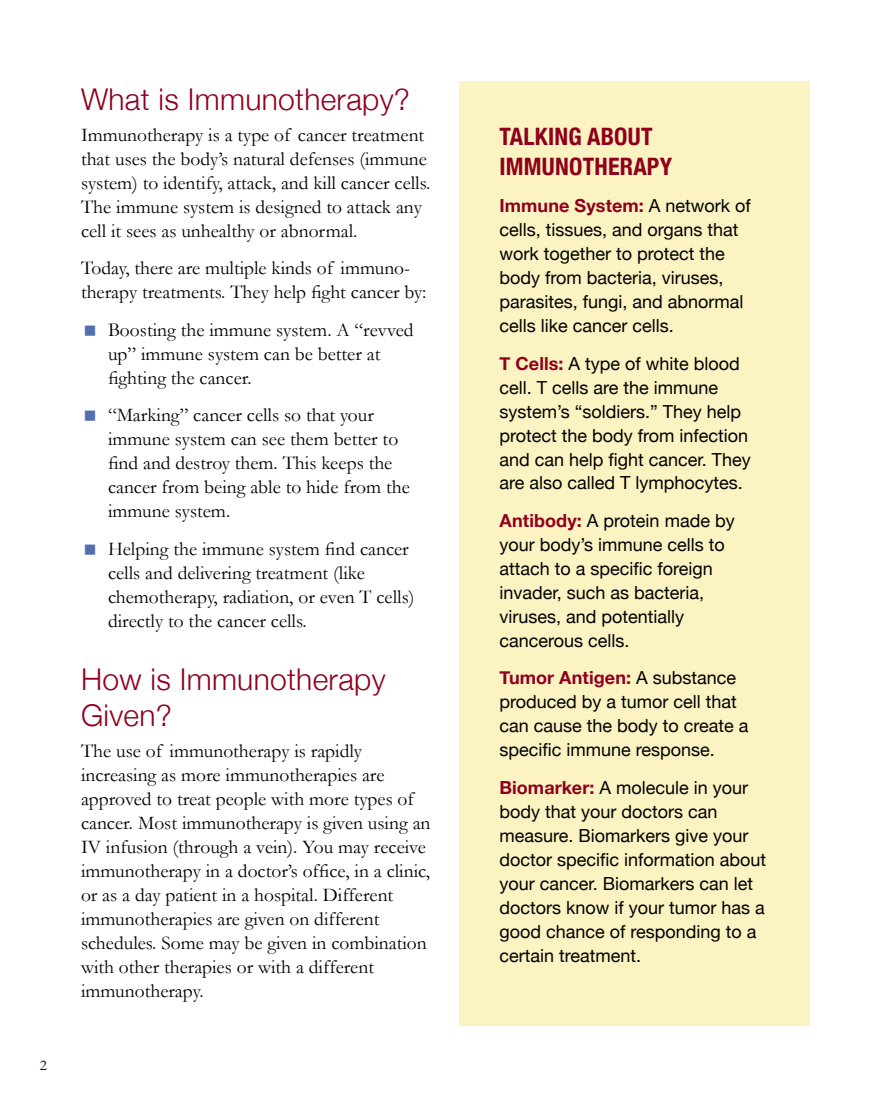
<style>
.page{position:relative;width:891px;height:1107px;background:#fff}
.page>*{position:absolute;margin:0;border:0;box-sizing:border-box;transform-origin:0 0}
.t1{font:300 30px/36px "Helvetica Neue";letter-spacing:.01em;color:#8f001d}
.t2{font:700 condensed 24px/30px "Helvetica Neue";letter-spacing:.01em;color:#8f001d}
.t3{font:19.5px/24px "Garamond";color:#000}
.t4{font:18px/24px "Helvetica Neue";color:#000}
.t5{font:15px "Garamond";color:#000}
.s1{font-weight:700;color:#8f001d}
</style>
<div class="page">
<div style="left:459px;top:81px;width:351px;height:945px;background:#fcf3c3"></div>
<p class="t5" style="left:40px;top:1056px;width:9px">2</p>
<h1 class="t1" style="left:81px;top:79px;width:331px">What is Immunotherapy?</h1>
<p class="t3" style="left:81px;top:122px;width:351px">Immunotherapy is a type of cancer treatment that uses the body’s natural defenses (immune system) to identify, attack, and kill cancer cells.<br>The immune system is designed to attack any cell it sees as unhealthy or abnormal.</p>
<p class="t3" style="left:81px;top:256px;width:347px">Today, there are multiple kinds of immuno&shy;therapy treatments. They help fight cancer by:</p>
<p class="t3" style="left:108px;top:317px;width:307px">Boosting the immune system. A “revved up” immune system can be better at fighting the cancer.</p>
<p class="t3" style="left:108px;top:403px;width:303px">“Marking” cancer cells so that your immune system can see them better to find and destroy them. This keeps the cancer from being able to hide from the immune system.</p>
<p class="t3" style="left:108px;top:536px;width:308px">Helping the immune system find cancer cells and delivering treatment (like chemotherapy, radiation, or even T cells) directly to the cancer cells.</p>
<h1 class="t1" style="left:81px;top:659px;width:306px">How is Immunotherapy<br>Given?</h1>
<p class="t3" style="left:81px;top:738px;width:351px">The use of immunotherapy is rapidly increasing as more immunotherapies are approved to treat people with more types of cancer. Most immunotherapy is given using an IV infusion (through a vein). You may receive immunotherapy in a doctor’s office, in a clinic, or as a day patient in a hospital. Different immunotherapies are given on different schedules. Some may be given in combination with other therapies or with a different immunotherapy.</p>
<p class="t2" style="left:500px;top:119px;width:174px">TALKING ABOUT<br>IMMUNOTHERAPY</p>
<p class="t4" style="left:500px;top:195px;width:253px"><span class="s1">Immune System:</span> A network of cells, tissues, and organs that work together to protect the body from bacteria, viruses, parasites, fungi, and abnormal cells like cancer cells.</p>
<p class="t4" style="left:500px;top:352px;width:253px"><span class="s1">T Cells:</span> A type of white blood cell. T cells are the immune system’s “soldiers.” They help protect the body from infection and can help fight cancer. They are also called T lymphocytes.</p>
<p class="t4" style="left:500px;top:510px;width:237px"><span class="s1">Antibody:</span> A protein made by your body’s immune cells to attach to a specific foreign invader, such as bacteria, viruses, and potentially cancerous cells.</p>
<p class="t4" style="left:500px;top:667px;width:251px"><span class="s1">Tumor Antigen:</span> A substance produced by a tumor cell that can cause the body to create a specific immune response.</p>
<p class="t4" style="left:500px;top:777px;width:268px"><span class="s1">Biomarker:</span> A molecule in your body that your doctors can measure. Biomarkers give your doctor specific information about your cancer. Biomarkers can let doctors know if your tumor has a good chance of responding to a certain treatment.</p>
</div>
